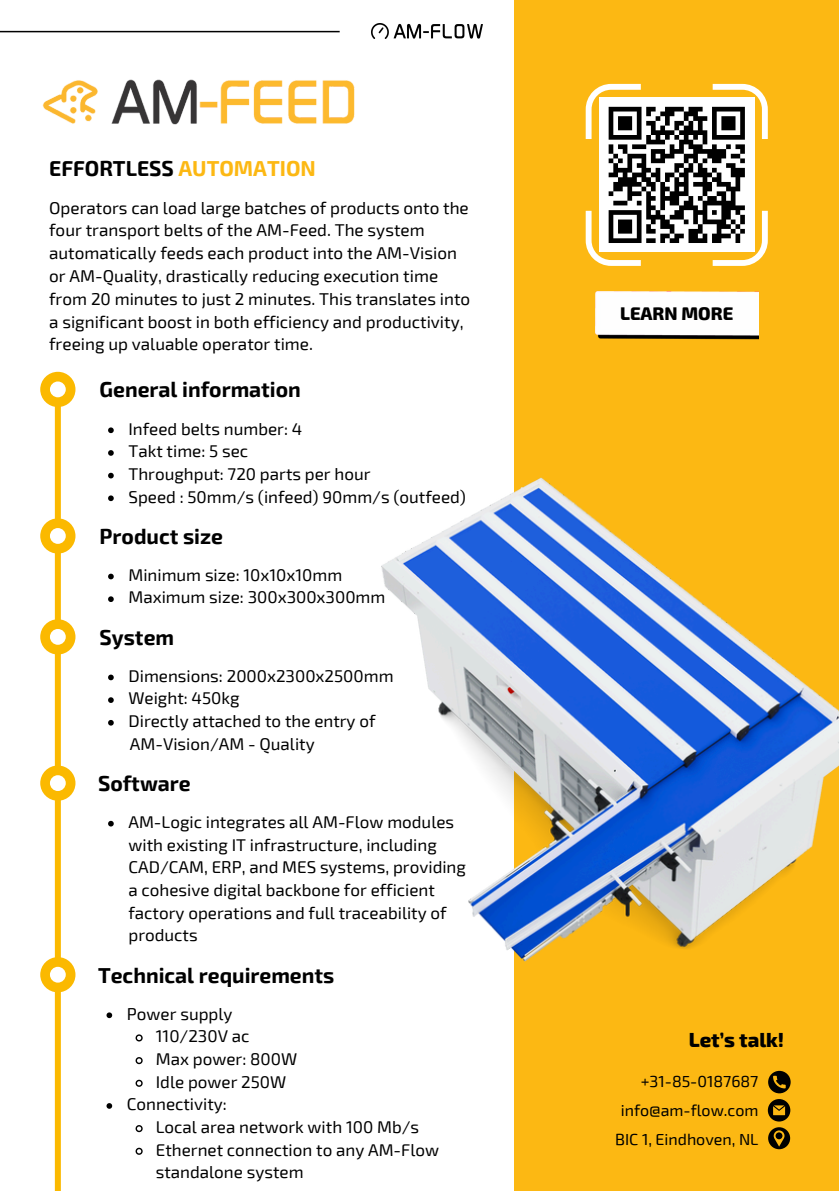
<style>
.page{position:relative;width:839px;height:1191px;background:#fff}
.page>*{position:absolute;margin:0;border:0;box-sizing:border-box;transform-origin:0 0}
.t1{font:700 21.2px "Exo 2";color:#000}
.t2{font:800 20px "Exo 2";color:#000}
.t3{font:800 18px "Exo 2";color:#000}
.t4{font:17px/22.8px "Exo 2";color:#000}
.t5{font:16px "Exo 2";color:#000}
.s1{color:#fcb813}
</style>
<div class="page">
<img style="left:371px;top:24px;width:111px;height:15px">
<hr style="left:0;top:31px;width:339px;height:1px;background:#000">
<div style="left:514px;top:0;width:324px;height:1191px;background:#fcb813"></div>
<svg style="left:585px;top:84px;width:182px;height:181px"></svg>
<img style="left:595px;top:292px;width:163px;height:48px">
<div style="left:55px;top:991px;width:6px;height:200px;background:#fbb900"></div>
<svg style="left:40px;top:372px;width:35px;height:35px"></svg>
<div style="left:55px;top:799px;width:6px;height:159px;background:#fbb900"></div>
<div style="left:55px;top:653px;width:6px;height:115px;background:#fbb900"></div>
<svg style="left:40px;top:518px;width:35px;height:36px"></svg>
<svg style="left:40px;top:957px;width:35px;height:35px"></svg>
<svg style="left:40px;top:766px;width:35px;height:35px"></svg>
<svg style="left:40px;top:619px;width:35px;height:36px"></svg>
<div style="left:55px;top:547px;width:6px;height:73px;background:#fbb900"></div>
<div style="left:55px;top:405px;width:6px;height:113px;background:#fbb900"></div>
<img style="left:42px;top:79px;width:313px;height:46px">
<svg style="left:768px;top:1071px;width:22px;height:22px"></svg>
<svg style="left:767px;top:1099px;width:23px;height:50px"></svg>
<svg style="left:108px;top:427px;width:6px;height:6px"></svg>
<svg style="left:108px;top:450px;width:6px;height:6px"></svg>
<svg style="left:108px;top:473px;width:6px;height:5px"></svg>
<svg style="left:108px;top:495px;width:6px;height:6px"></svg>
<svg style="left:108px;top:574px;width:6px;height:5px"></svg>
<svg style="left:108px;top:596px;width:6px;height:6px"></svg>
<svg style="left:108px;top:675px;width:6px;height:5px"></svg>
<svg style="left:108px;top:697px;width:6px;height:6px"></svg>
<svg style="left:108px;top:720px;width:6px;height:6px"></svg>
<svg style="left:108px;top:821px;width:6px;height:6px"></svg>
<svg style="left:106px;top:1012px;width:6px;height:6px"></svg>
<svg style="left:135px;top:1034px;width:8px;height:8px"></svg>
<svg style="left:135px;top:1057px;width:8px;height:8px"></svg>
<svg style="left:135px;top:1079px;width:8px;height:8px"></svg>
<svg style="left:106px;top:1103px;width:6px;height:6px"></svg>
<svg style="left:135px;top:1125px;width:8px;height:8px"></svg>
<svg style="left:135px;top:1147px;width:8px;height:8px"></svg>
<img style="left:381px;top:477px;width:457px;height:484px">
<p class="t1" style="left:49px;top:155px;width:268px">EFFORTLESS <span class="s1">AUTOMATION</span></p>
<p class="t4" style="left:49px;top:195px;width:422px">Operators can load large batches of products onto the four transport belts of the AM-Feed. The system automatically feeds each product into the AM-Vision or AM-Quality, drastically reducing execution time from 20 minutes to just 2 minutes. This translates into a significant boost in both efficiency and productivity, freeing up valuable operator time.</p>
<p class="t1" style="left:100px;top:376px;width:203px">General information</p>
<p class="t4" style="left:128px;top:416px;width:175px">Infeed belts number: 4</p>
<h1 class="t4" style="left:128px;top:439px;width:121px">Takt time: 5 sec</h1>
<h4 class="t4" style="left:128px;top:462px;width:243px">Throughput: 720 parts per hour</h4>
<h2 class="t4" style="left:128px;top:484px;width:339px">Speed : 50mm/s (infeed) 90mm/s (outfeed)</h2>
<p class="t1" style="left:100px;top:522px;width:125px">Product size</p>
<p class="t4" style="left:128px;top:563px;width:215px">Minimum size: 10x10x10mm</p>
<p class="t4" style="left:128px;top:585px;width:258px">Maximum size: 300x300x300mm</p>
<p class="t1" style="left:100px;top:623px;width:76px">System</p>
<p class="t4" style="left:128px;top:664px;width:266px">Dimensions: 2000x2300x2500mm</p>
<p class="t4" style="left:128px;top:686px;width:113px">Weight: 450kg</p>
<h2 class="t4" style="left:128px;top:709px;width:248px">Directly attached to the entry of</h2>
<p class="t4" style="left:130px;top:732px;width:186px">AM-Vision/AM - Quality</p>
<p class="t1" style="left:98px;top:770px;width:94px">Software</p>
<h2 class="t4" style="left:128px;top:810px;width:339px">AM-Logic integrates all AM-Flow modules with existing IT infrastructure, including CAD/CAM, ERP, and MES systems, providing a cohesive digital backbone for efficient factory operations and full traceability of products</h2>
<p class="t1" style="left:98px;top:961px;width:238px">Technical requirements</p>
<p class="t4" style="left:127px;top:1001px;width:107px">Power supply</p>
<p class="t4" style="left:156px;top:1024px;width:95px">110/230V ac</p>
<p class="t4" style="left:156px;top:1047px;width:143px">Max power: 800W</p>
<h2 class="t4" style="left:156px;top:1069px;width:132px">Idle power 250W</h2>
<p class="t4" style="left:127px;top:1092px;width:101px">Connectivity:</p>
<h2 class="t4" style="left:156px;top:1115px;width:265px">Local area network with 100 Mb/s</h2>
<p class="t4" style="left:156px;top:1137px;width:285px">Ethernet connection to any AM-Flow standalone system</p>
<p class="t3" style="left:620px;top:302px;width:115px">LEARN MORE</p>
<h3 class="t2" style="left:688px;top:1027px;width:97px">Let’s talk!</h3>
<h2 class="t5" style="left:640px;top:1071px;width:119px">+31-85-0187687</h2>
<p class="t5" style="left:620px;top:1100px;width:139px">info@am-flow.com</p>
<p class="t5" style="left:615px;top:1129px;width:145px">BIC 1, Eindhoven, NL</p>
</div>
